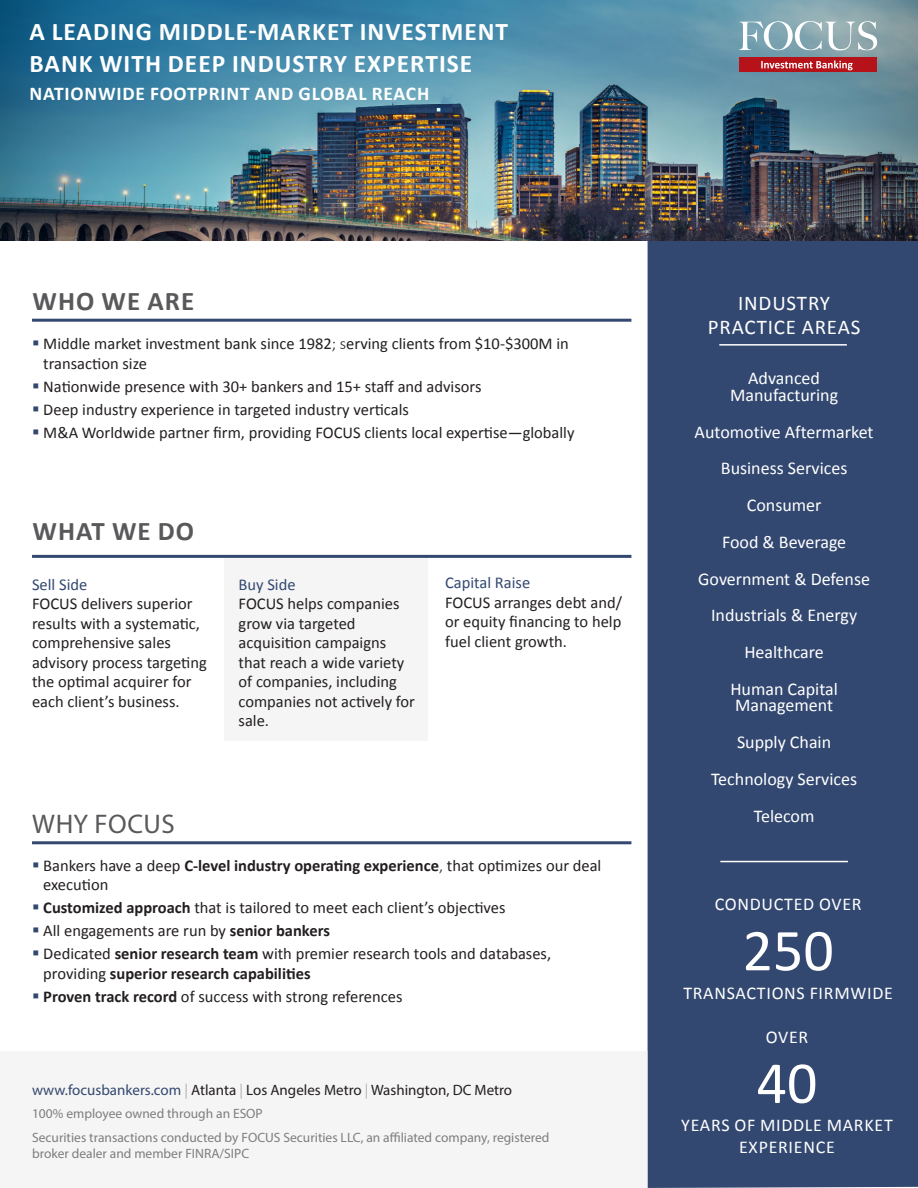
<style>
.page{position:relative;width:918px;height:1188px;background:#fff}
.page>*{position:absolute;margin:0;border:0;box-sizing:border-box;transform-origin:0 0}
.t1{font:60px "Calibri";color:#fff}
.t2{font:700 27px "Calibri";letter-spacing:.04em;color:#59595c}
.t3{font:27px "Myriad Pro";letter-spacing:.02em;color:#59595c}
.t4{font:700 25.5px "Calibri";letter-spacing:.04em;color:#fff}
._05_body_text_White{font:21px/24px "Calibri";letter-spacing:.04em;color:#fff;text-align:center}
.t5{font:700 19.5px "Calibri";letter-spacing:.04em;color:#fff}
._05_body_text_White-2{font:18px/16.5px "Calibri";color:#fff;text-align:center}
._05_body_text_White-3{font:18px/21.5px "Calibri";letter-spacing:.04em;color:#fff;text-align:center}
.t6{font:16.5px/19.5px "Calibri";color:#231f20}
.t7{font:15px "Myriad Pro";color:#231f20}
.t8{font:13.5px/16.5px "Myriad Pro";color:#7e7e7e}
.s1{color:#334870}
.s2{font-weight:300}
.s3{font-weight:700}
.s4{color:#b1b1b1}
</style>
<div class="page">
<div style="left:648px;top:241px;width:270px;height:947px;background:#334870"></div>
<div style="left:0;top:1052px;width:648px;height:136px;background:#f5f5f5"></div>
<img style="left:0;top:0;width:918px;height:241px">
<svg style="left:739px;top:21px;width:138px;height:29px"></svg>
<div style="left:740px;top:58px;width:137px;height:14px;background:#b5121a"></div>
<svg style="left:761px;top:61px;width:92px;height:9px"></svg>
<hr style="left:32px;top:319px;width:599px;height:3px;background:#334870">
<hr style="left:32px;top:841px;width:599px;height:3px;background:#334870">
<div style="left:224px;top:556px;width:204px;height:185px;background:#f5f5f5"></div>
<hr style="left:32px;top:555px;width:599px;height:3px;background:#334870">
<hr style="left:720px;top:861px;width:128px;height:1px;background:#fff">
<hr style="left:719px;top:344px;width:128px;height:2px;background:#fff">
<p class="t4" style="left:30px;top:14px;width:480px">A LEADING MIDDLE-MARKET INVESTMENT</p>
<p class="t4" style="left:30px;top:45px;width:444px">BANK WITH DEEP INDUSTRY EXPERTISE</p>
<p class="t5" style="left:29px;top:80px;width:401px">NATIONWIDE FOOTPRINT AND GLOBAL REACH</p>
<p class="t2" style="left:33px;top:282px;width:163px">WHO WE ARE</p>
<p class="t6" style="left:43px;top:334px;width:527px;text-indent:-11px"><span class="s1">▪</span> Middle market investment bank since 1982<span class="s2">; s</span>erving clients from $10-$300M in transaction size</p>
<p class="t6" style="left:32px;top:376px;width:451px"><span class="s1">▪</span> Nationwide presence with 30+ bankers and 15+ staff and advisors</p>
<p class="t6" style="left:32px;top:399px;width:378px"><span class="s1">▪</span> Deep industry experience in targeted industry verticals</p>
<p class="t6" style="left:32px;top:422px;width:544px"><span class="s1">▪</span> M&amp;A Worldwide partner firm, providing FOCUS clients local expertise—globally</p>
<p class="t2" style="left:33px;top:512px;width:163px">WHAT WE DO</p>
<p class="t6" style="left:32px;top:574px;width:176px"><span class="s1">Sell Side<br></span>FOCUS delivers superior results with a systematic, comprehensive sales advisory process targeting the optimal acquirer for each client’s business.</p>
<p class="t6" style="left:239px;top:574px;width:178px"><span class="s1">Buy Side<br></span>FOCUS helps companies grow via targeted acquisition campaigns that reach a wide variety of companies, including companies not actively for sale.</p>
<p class="t6" style="left:445px;top:573px;width:179px"><span class="s1">Capital Raise<br></span>FOCUS arranges debt and/ or equity financing to help fuel client growth.</p>
<p class="t3" style="left:32px;top:807px;width:144px">WHY FOCUS</p>
<p class="t6" style="left:43px;top:855px;width:560px;text-indent:-11px"><span class="s1">▪</span> Bankers have a deep <span class="s3">C-level industry operating experience</span><span class="s2">,</span> that optimizes our deal execution</p>
<p class="t6" style="left:32px;top:897px;width:475px"><span class="s1">▪</span> <span class="s3">Customized approach</span> that is tailored to meet each client’s objectives</p>
<p class="t6" style="left:32px;top:920px;width:299px"><span class="s1">▪</span> All engagements are run by <span class="s3">senior bankers</span></p>
<p class="t6" style="left:43px;top:943px;width:509px;text-indent:-11px"><span class="s1">▪</span> Dedicated <span class="s3">senior research team</span> with premier research tools and databases, providing <span class="s3">superior research capabilities</span></p>
<p class="t6" style="left:32px;top:986px;width:372px"><span class="s1">▪</span> <span class="s3">Proven track record</span> of success with strong references</p>
<p class="t7" style="left:32px;top:1081px;width:482px"><span class="s1">www.focusbankers.com</span> <span class="s4">|</span> Atlanta <span class="s4">|</span> Los Angeles Metro <span class="s4">|</span> Washington, DC Metro</p>
<p class="t8" style="left:32px;top:1106px;width:232px">100% employee owned through an ESOP</p>
<p class="t8" style="left:32px;top:1129px;width:519px">Securities transactions conducted by FOCUS Securities LLC, an affiliated company, registered broker dealer and member FINRA/SIPC</p>
<p class="_05_body_text_White" style="left:708px;top:291px;width:154px">INDUSTRY<br>PRACTICE AREAS</p>
<p class="_05_body_text_White-2" style="left:730px;top:370px;width:110px">Advanced<br>Manufacturing</p>
<p class="_05_body_text_White-2" style="left:695px;top:423px;width:180px">Automotive Aftermarket</p>
<p class="_05_body_text_White-2" style="left:721px;top:460px;width:128px">Business Services</p>
<p class="_05_body_text_White-2" style="left:747px;top:496px;width:76px">Consumer</p>
<p class="_05_body_text_White-2" style="left:722px;top:533px;width:126px">Food &amp; Beverage</p>
<p class="_05_body_text_White-2" style="left:698px;top:570px;width:173px">Government &amp; Defense</p>
<p class="_05_body_text_White-2" style="left:711px;top:607px;width:148px">Industrials &amp; Energy</p>
<p class="_05_body_text_White-2" style="left:744px;top:643px;width:81px">Healthcare</p>
<p class="_05_body_text_White-2" style="left:730px;top:680px;width:109px;text-align:left">Human Capital<br>Management</p>
<p class="_05_body_text_White-2" style="left:737px;top:733px;width:96px">Supply Chain</p>
<p class="_05_body_text_White-2" style="left:711px;top:770px;width:148px">Technology Services</p>
<p class="_05_body_text_White-2" style="left:754px;top:807px;width:62px">Telecom</p>
<p class="_05_body_text_White-3" style="left:715px;top:893px;width:148px">CONDUCTED OVER</p>
<p class="t1" style="left:743px;top:909px;width:93px">250</p>
<p class="_05_body_text_White-3" style="left:683px;top:981px;width:211px">TRANSACTIONS FIRMWIDE</p>
<p class="_05_body_text_White-2" style="left:766px;top:1028px;width:44px">OVER</p>
<p class="t1" style="left:757px;top:1041px;width:62px">40</p>
<p class="_05_body_text_White-3" style="left:681px;top:1114px;width:213px">YEARS OF MIDDLE MARKET<br>EXPERIENCE</p>
</div>
